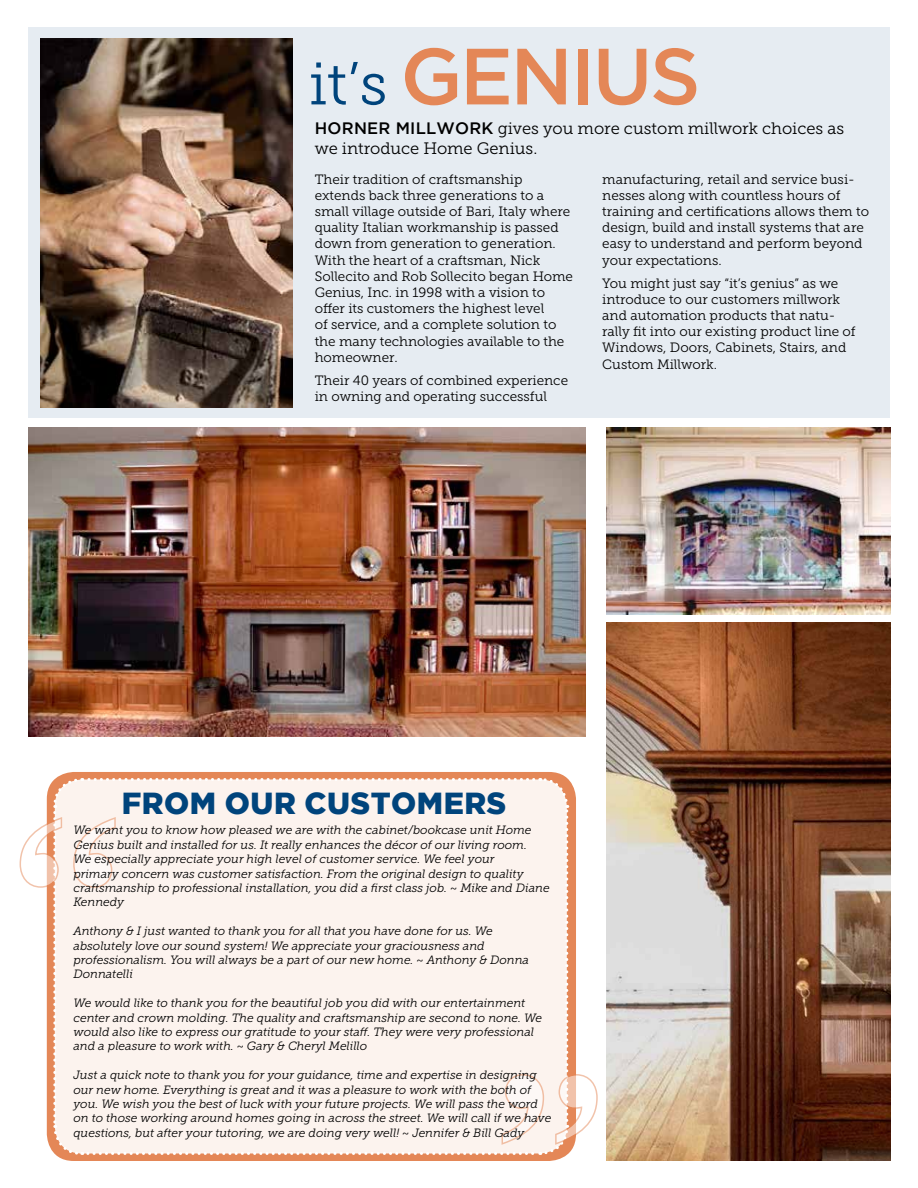
<style>
.page{position:relative;width:918px;height:1188px;background:#fff}
.page>*{position:absolute;margin:0;border:0;box-sizing:border-box;transform-origin:0 0}
.t1{font:241.5px "Copperplate Thirty One AB";color:#fff}
.t2{font:500 79.5px "Gotham";letter-spacing:-.035em;color:#e48757}
.t3{font:900 30.3px "Gotham";letter-spacing:.015em;color:#00447c}
.t4{font:16.5px/19.8px "Museo Slab 300";color:#000}
.t5{font:13.5px/16.2px "Museo Slab 300";color:#000}
.t6{font:italic 12px/14.4px "Museo Slab 300";color:#000}
.s1{font-family:"Museo Slab 300";font-weight:400;font-size:59.7px;color:#00447c}
.s2{font-family:"Gotham";font-weight:500}
</style>
<div class="page">
<div style="left:28px;top:27px;width:862px;height:390px;background:#e6ecf2"></div>
<img style="left:40px;top:39px;width:252px;height:369px">
<img style="left:28px;top:428px;width:557px;height:308px">
<img style="left:606px;top:428px;width:285px;height:186px">
<img style="left:606px;top:622px;width:285px;height:539px">
<svg style="left:19px;top:776px;width:579px;height:381px;background:#fbeee8"></svg>
<h2 class="t2" style="left:309px;top:31px;width:393px"><span class="s1">it’s</span> GENIUS</h2>
<h3 class="t4" style="left:315px;top:119px;width:531px"><span class="s2">H ORNER M ILLWORK</span> gives you more custom millwork choices as we introduce Home Genius.</h3>
<p class="t5" style="left:315px;top:171px;width:260px">Their tradition of craftsmanship extends back three generations to a small village outside of Bari, Italy where quality Italian workmanship is passed down from generation to generation.<br>With the heart of a craftsman, Nick Sollecito and Rob Sollecito began Home Genius, Inc. in 1998 with a vision to offer its customers the highest level<br>of service, and a complete solution to the many technologies available to the homeowner.</p>
<p class="t5" style="left:315px;top:372px;width:255px">Their 40 years of combined experience in owning and operating successful</p>
<p class="t5" style="left:602px;top:171px;width:268px">manufacturing, retail and service busi&shy;nesses along with countless hours of training and certifications allows them to design, build and install systems that are easy to understand and perform beyond your expectations.</p>
<p class="t5" style="left:602px;top:275px;width:255px">You might just say “it’s genius” as we introduce to our customers millwork and automation products that natu&shy;rally fit into our existing product line of Windows, Doors, Cabinets, Stairs, and Custom Millwork.</p>
<h3 class="t3" style="left:122px;top:786px;width:386px">FROM OUR CUSTOMERS</h3>
<p class="t6" style="left:73px;top:823px;width:478px">We want you to know how pleased we are with the cabinet/bookcase unit Home Genius built and installed for us. It really enhances the décor of our living room.<br>We especially appreciate your high level of customer service. We feel your<br>primary concern was customer satisfaction. From the original design to quality craftsmanship to professional installation, you did a first class job. ~ Mike and Diane Kennedy</p>
<p class="t6" style="left:73px;top:924px;width:457px">Anthony &amp; I just wanted to thank you for all that you have done for us. We absolutely love our sound system! We appreciate your graciousness and professionalism. You will always be a part of our new home. ~ Anthony &amp; Donna Donnatelli</p>
<p class="t6" style="left:73px;top:996px;width:470px">We would like to thank you for the beautiful job you did with our entertainment center and crown molding. The quality and craftsmanship are second to none. We would also like to express our gratitude to your staff. They were very professional and a pleasure to work with. ~ Gary &amp; Cheryl Melillo</p>
<p class="t6" style="left:73px;top:1068px;width:479px">Just a quick note to thank you for your guidance, time and expertise in designing our new home. Everything is great and it was a pleasure to work with the both of you. We wish you the best of luck with your future projects. We will pass the word on to those working around homes going in across the street. We will call if we have questions, but after your tutoring, we are doing very well! ~ Jennifer &amp; Bill Gady</p>
<h1 class="t1" style="left:14px;top:765px;width:109px">“</h1>
<h1 class="t1" style="left:603px;top:1197px;width:109px;rotate:-180deg">“</h1>
</div>
